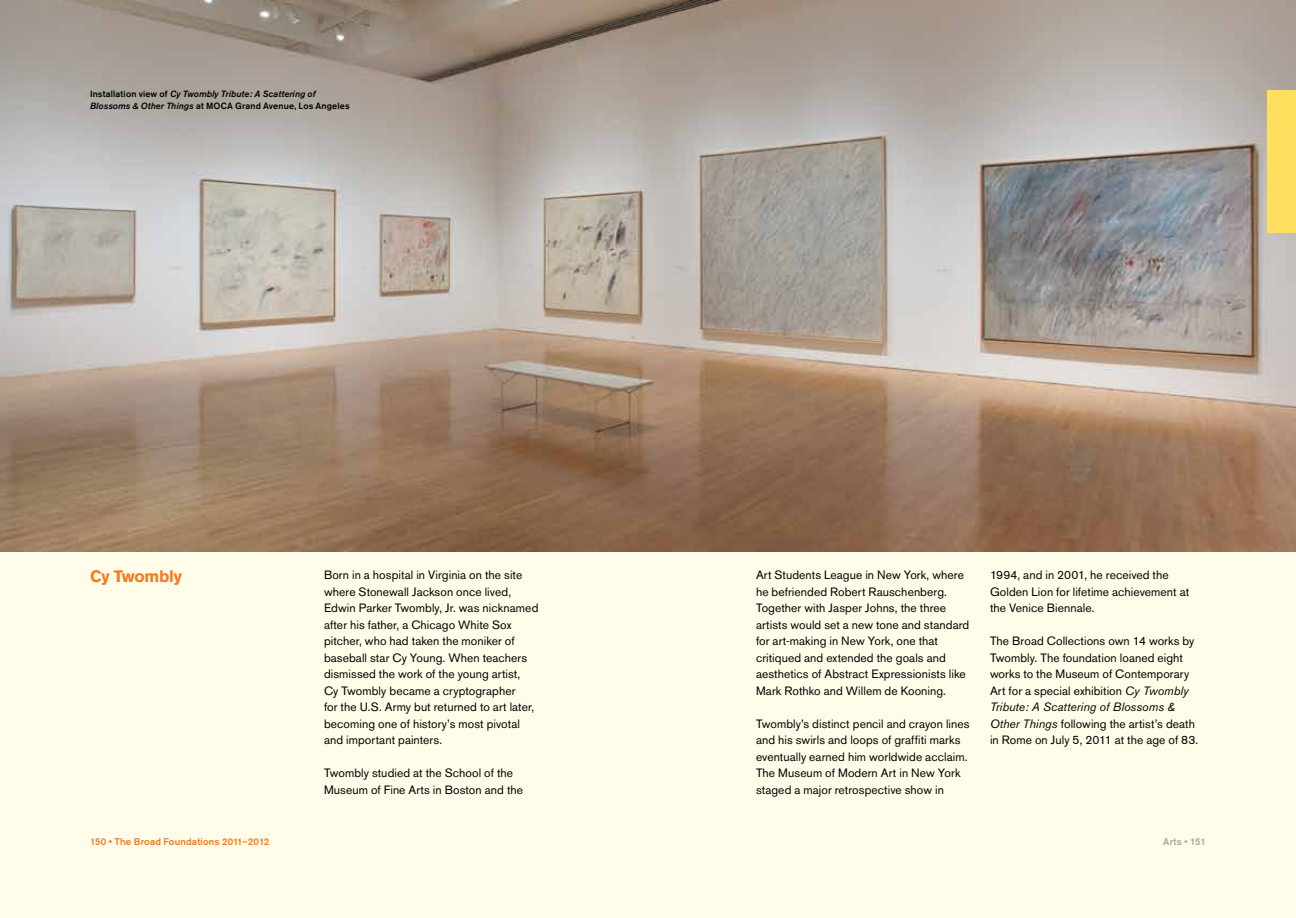
<style>
.page{position:relative;width:1296px;height:918px;background:#fffde9}
.page>*{position:absolute;margin:0;border:0;box-sizing:border-box;transform-origin:0 0}
.t1{font:700 16.5px "Akzidenz Grotesk BE";letter-spacing:-.015em;color:#f47b20}
.t2{font:12px/16.5px "Akzidenz Grotesk BE";letter-spacing:.005em;color:#000}
.t3{font:500 9.75px "Akzidenz Grotesk BE";letter-spacing:.01em;color:#f47b20}
.t4{font:500 9.75px "Akzidenz Grotesk BE";letter-spacing:.015em;color:#a6a699}
.t5{font:italic 500 9px/12px "Akzidenz Grotesk BE";letter-spacing:.01em;color:#000}
.s1{font-style:normal}
.s2{font-style:italic}
</style>
<div class="page">
<img style="left:0;top:0;width:1296px;height:552px">
<div style="left:1268px;top:90px;width:28px;height:142px;background:#ffdf5d"></div>
<p class="t5" style="left:90px;top:88px;width:261px"><span class="s1">Installation view of</span> Cy Twombly Tribute: A Scattering of<br>Blossoms &amp; Other Things <span class="s1">at MOCA Grand Avenue, Los Angeles</span></p>
<h1 class="t1" style="left:90px;top:567px;width:93px">Cy Twombly</h1>
<p class="t2" style="left:324px;top:567px;width:216px">Born in a hospital in Virginia on the site where Stonewall Jackson once lived, Edwin Parker Twombly, Jr. was nicknamed after his father, a Chicago White Sox pitcher, who had taken the moniker of baseball star Cy Young. When teachers dismissed the work of the young artist,<br>Cy Twombly became a cryptographer<br>for the U.S. Army but returned to art later, becoming one of history’s most pivotal and important painters.</p>
<p class="t2" style="left:324px;top:765px;width:201px">Twombly studied at the School of the<br>Museum of Fine Arts in Boston and the</p>
<p class="t2" style="left:756px;top:567px;width:215px">Art Students League in New York, where he befriended Robert Rauschenberg.<br>Together with Jasper Johns, the three artists would set a new tone and standard for art-making in New York, one that critiqued and extended the goals and aesthetics of Abstract Expressionists like Mark Rothko and Willem de Kooning.</p>
<p class="t2" style="left:756px;top:715px;width:215px">Twombly’s distinct pencil and crayon lines and his swirls and loops of graffiti marks eventually earned him worldwide acclaim.<br>The Museum of Modern Art in New York staged a major retrospective show in</p>
<p class="t2" style="left:990px;top:567px;width:201px">1994, and in 2001, he received the<br>Golden Lion for lifetime achievement at the Venice Biennale.</p>
<p class="t2" style="left:990px;top:633px;width:210px">The Broad Collections own 14 works by Twombly. The foundation loaned eight works to the Museum of Contemporary Art for a special exhibition <span class="s2">Cy Twombly Tribute: A Scattering of Blossoms &amp; Other Things</span> following the artist’s death in Rome on July 5, 2011 at the age of 83.</p>
<p class="t3" style="left:90px;top:835px;width:181px">150 • The Broad Foundations 2011–2012</p>
<p class="t4" style="left:1163px;top:835px;width:44px">Arts • 151</p>
</div>
